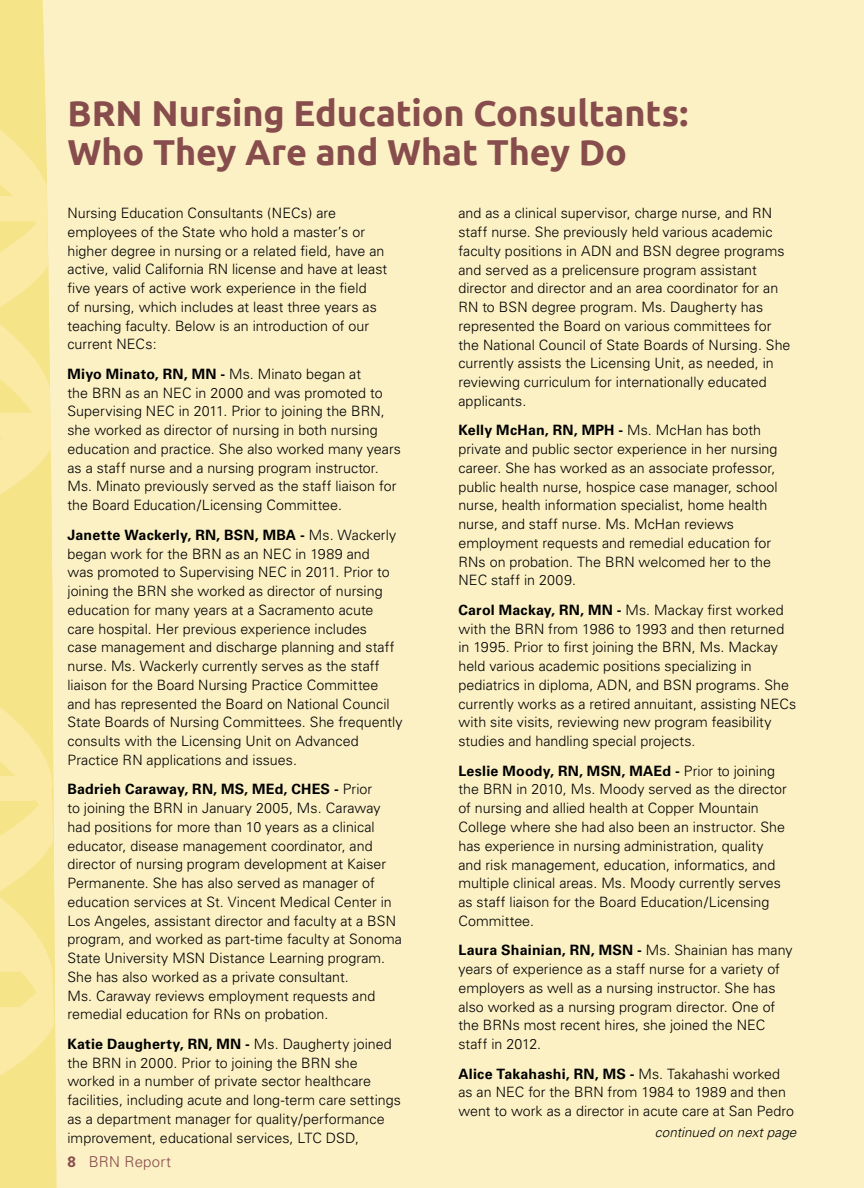
<style>
.page{position:relative;width:864px;height:1188px;background:#fff}
.page>*{position:absolute;margin:0;border:0;box-sizing:border-box;transform-origin:0 0}
.t1{font:700 36px/39px "Ubuntu";letter-spacing:-.005em;color:#874c4c}
.t2{font:300 15px "Univers CE";letter-spacing:.015em;color:#874c4c}
.t3{font:300 14.25px/18.8px "Univers CE";color:#000}
.t4{font:italic 300 13.5px "Univers CE";letter-spacing:.005em;color:#000}
.s1{font-weight:700}
</style>
<div class="page">
<div style="left:15px;top:0;width:849px;height:1188px;background:#fcf1c5"></div>
<img style="left:0;top:0;width:56px;height:1188px">
<h1 class="t1" style="left:67px;top:93px;width:622px">BRN N ursing Education Consultants:<br>Who They Are and What They Do</h1>
<p class="t3" style="left:68px;top:204px;width:321px">Nursing Education Consultants (NECs) are employees of the State who hold a master’s or higher degree in nursing or a related field, have an active, valid California RN license and have at least five years of active work experience in the field<br>of nursing, which includes at least three years as teaching faculty. Below is an introduction of our current NECs:</p>
<p class="t3" style="left:68px;top:365px;width:335px"><span class="s1">Miyo Minato, RN, MN -</span> Ms. Minato began at<br>the BRN as an NEC in 2000 and was promoted to Supervising NEC in 2011. Prior to joining the BRN, she worked as director of nursing in both nursing education and practice. She also worked many years as a staff nurse and a nursing program instructor.<br>Ms. Minato previously served as the staff liaison for the Board Education/Licensing Committee.</p>
<p class="t3" style="left:68px;top:526px;width:337px"><span class="s1">Janette Wackerly, RN, BSN, MBA -</span> Ms. Wackerly began work for the BRN as an NEC in 1989 and<br>was promoted to Supervising NEC in 2011. Prior to joining the BRN she worked as director of nursing education for many years at a Sacramento acute care hospital. Her previous experience includes<br>case management and discharge planning and staff nurse. Ms. Wackerly currently serves as the staff liaison for the Board Nursing Practice Committee and has represented the Board on National Council State Boards of Nursing Committees. She frequently consults with the Licensing Unit on Advanced Practice RN applications and issues.</p>
<p class="t3" style="left:68px;top:780px;width:336px"><span class="s1">Badrieh Caraway, RN, MS, MEd, CHES -</span> Prior<br>to joining the BRN in January 2005, Ms. Caraway had positions for more than 10 years as a clinical educator, disease management coordinator, and director of nursing program development at Kaiser Permanente. She has also served as manager of education services at St. Vincent Medical Center in Los Angeles, assistant director and faculty at a BSN program, and worked as part-time faculty at Sonoma State University MSN Distance Learning program.<br>She has also worked as a private consultant.<br>Ms. Caraway reviews employment requests and remedial education for RNs on probation.</p>
<p class="t3" style="left:68px;top:1035px;width:335px"><span class="s1">Katie Daugherty, RN, MN -</span> Ms. Daugherty joined the BRN in 2000. Prior to joining the BRN she worked in a number of private sector healthcare facilities, including acute and long-term care settings as a department manager for quality/performance improvement, educational services, LTC DSD,</p>
<p class="t3" style="left:458px;top:204px;width:334px">and as a clinical supervisor, charge nurse, and RN staff nurse. She previously held various academic faculty positions in ADN and BSN degree programs and served as a prelicensure program assistant director and director and an area coordinator for an RN to BSN degree program. Ms. Daugherty has represented the Board on various committees for the National Council of State Boards of Nursing. She currently assists the Licensing Unit, as needed, in reviewing curriculum for internationally educated applicants.</p>
<p class="t3" style="left:458px;top:421px;width:321px"><span class="s1">Kelly McHan, RN, MPH -</span> Ms. McHan has both private and public sector experience in her nursing career. She has worked as an associate professor, public health nurse, hospice case manager, school nurse, health information specialist, home health nurse, and staff nurse. Ms. McHan reviews employment requests and remedial education for RNs on probation. The BRN welcomed her to the NEC staff in 2009.</p>
<p class="t3" style="left:458px;top:601px;width:339px"><span class="s1">Carol Mackay, RN, MN -</span> Ms. Mackay first worked with the BRN from 1986 to 1993 and then returned in 1995. Prior to first joining the BRN, Ms. Mackay held various academic positions specializing in pediatrics in diploma, ADN, and BSN programs. She currently works as a retired annuitant, assisting NECs with site visits, reviewing new program feasibility studies and handling special projects.</p>
<p class="t3" style="left:458px;top:762px;width:330px"><span class="s1">Leslie Moody, RN, MSN, MAEd -</span> Prior to joining the BRN in 2010, Ms. Moody served as the director of nursing and allied health at Copper Mountain College where she had also been an instructor. She has experience in nursing administration, quality and risk management, education, informatics, and multiple clinical areas. Ms. Moody currently serves as staff liaison for the Board Education/Licensing Committee.</p>
<p class="t3" style="left:458px;top:941px;width:336px"><span class="s1">Laura Shainian, RN, MSN -</span> Ms. Shainian has many years of experience as a staff nurse for a variety of employers as well as a nursing instructor. She has also worked as a nursing program director. One of the BRNs most recent hires, she joined the NEC staff in 2012.</p>
<p class="t3" style="left:458px;top:1064px;width:337px"><span class="s1">Alice Takahashi, RN, MS -</span> Ms. Takahashi worked as an NEC for the BRN from 1984 to 1989 and then went to work as a director in acute care at San Pedro</p>
<p class="t4" style="left:655px;top:1124px;width:143px">continued on next page</p>
<p class="t2" style="left:68px;top:1153px;width:32px"><span class="s1">8</span> brn</p>
<p class="t2" style="left:125px;top:1153px;width:48px">Report</p>
</div>
